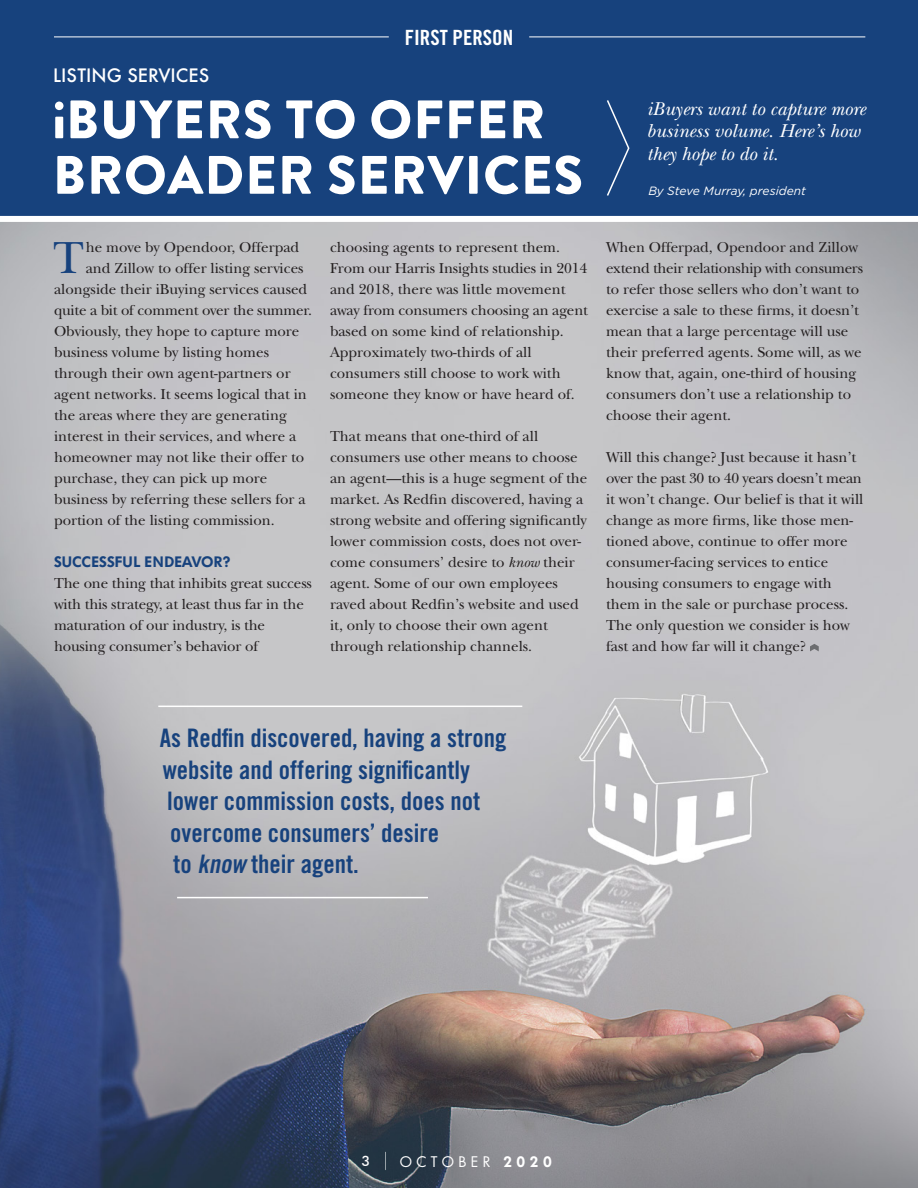
<style>
.page{position:relative;width:918px;height:1188px;background:#fff}
.page>*{position:absolute;margin:0;border:0;box-sizing:border-box;transform-origin:0 0}
.t1{font:900 54px/55.5px "Brandon Grotesque";letter-spacing:.02em;color:#fff}
.t2{font:46.8px "New Baskerville";color:#17427d}
.t3{font:25.5px "Trade Gothic LT Std Bd Cn 20";color:#17427d}
.t4{font:21px "Trade Gothic LT Std Bd Cn 20";color:#fff}
.t5{font:italic 19.5px/22.5px "New Baskerville";color:#fff}
.t6{font:500 18px "Futura";color:#fff}
.t7{font:15px/21px "New Baskerville";color:#231f20}
.t8{font:600 15px "Futura BQ";color:#17427d}
.t9{font:14.25px "Futura Std";letter-spacing:.3em;color:#fff}
.t10{font:500 14.25px "Futura BT";color:#fff}
.t11{font:italic 12px "Gotham";color:#fff}
.s1{font-style:italic}
.s2{font-family:"Futura BQ";font-weight:600;font-size:15px}
</style>
<div class="page">
<img style="left:0;top:222px;width:918px;height:966px">
<svg style="left:385px;top:1152px;width:1px;height:18px"></svg>
<svg style="left:810px;top:644px;width:9px;height:7px"></svg>
<div style="left:0;top:0;width:918px;height:219px;background:#17427d"></div>
<hr style="left:54px;top:37px;width:335px;height:1px;background:#fff">
<hr style="left:529px;top:37px;width:336px;height:1px;background:#fff">
<div style="left:0;top:216px;width:918px;height:6px;background:#fff"></div>
<svg style="left:607px;top:100px;width:23px;height:96px"></svg>
<hr style="left:158px;top:706px;width:364px;height:1px;background:#fff">
<hr style="left:177px;top:897px;width:251px;height:1px;background:#fff">
<p class="t6" style="left:53px;top:63px;width:157px">LISTING SERVICES</p>
<p class="t4" style="left:405px;top:25px;width:110px">FIRST PERSON</p>
<p class="t1" style="left:52px;top:93px;width:532px">iBUYERS TO OFFER<br>BROADER SERVICES</p>
<p class="t5" style="left:647px;top:98px;width:220px">iBuyers want to capture more business volume. Here’s how they hope to do it.</p>
<p class="t11" style="left:648px;top:184px;width:159px">By Steve Murray, president</p>
<p class="t2" style="left:53px;top:231px;width:32px">T</p>
<p class="t7" style="left:86px;top:237px;width:215px">he move by Opendoor, Offerpad</p>
<p class="t7" style="left:86px;top:258px;width:219px">and Zillow to offer listing services</p>
<p class="t7" style="left:54px;top:279px;width:255px">alongside their iBuying services caused</p>
<p class="t7" style="left:54px;top:300px;width:259px">quite a bit of comment over the summer.</p>
<p class="t7" style="left:54px;top:321px;width:247px">Obviously, they hope to capture more</p>
<p class="t7" style="left:54px;top:342px;width:217px">business volume by listing homes</p>
<p class="t7" style="left:54px;top:363px;width:238px">through their own agent-partners or</p>
<p class="t7" style="left:54px;top:384px;width:254px">agent networks. It seems logical that in</p>
<p class="t7" style="left:54px;top:405px;width:234px">the areas where they are generating</p>
<p class="t7" style="left:54px;top:426px;width:244px">interest in their services, and where a</p>
<p class="t7" style="left:54px;top:447px;width:252px">homeowner may not like their offer to</p>
<p class="t7" style="left:54px;top:468px;width:215px">purchase, they can pick up more</p>
<p class="t7" style="left:54px;top:489px;width:253px">business by referring these sellers for a</p>
<p class="t7" style="left:54px;top:510px;width:222px">portion of the listing commission.</p>
<p class="t8" style="left:54px;top:553px;width:178px">SUCCESSFUL ENDEAVOR?</p>
<p class="t7" style="left:54px;top:573px;width:259px">The one thing that inhibits great success with this strategy, at least thus far in the maturation of our industry, is the housing consumer’s behavior of</p>
<p class="t7" style="left:330px;top:237px;width:259px">choosing agents to represent them.<br>From our Harris Insights studies in 2014 and 2018, there was little movement away from consumers choosing an agent based on some kind of relationship.<br>Approximately two-thirds of all consumers still choose to work with someone they know or have heard of.</p>
<p class="t7" style="left:330px;top:426px;width:259px">That means that one-third of all consumers use other means to choose an agent—this is a huge segment of the market. As Redfin discovered, having a strong website and offering significantly lower commission costs, does not over&shy;come consumers’ desire to <span class="s1">know</span> their agent. Some of our own employees raved about Redfin’s website and used it, only to choose their own agent through relationship channels.</p>
<p class="t7" style="left:606px;top:237px;width:259px">When Offerpad, Opendoor and Zillow extend their relationship with consumers to refer those sellers who don’t want to exercise a sale to these firms, it doesn’t mean that a large percentage will use their preferred agents. Some will, as we know that, again, one-third of housing consumers don’t use a relationship to choose their agent.</p>
<p class="t7" style="left:606px;top:447px;width:259px">Will this change? Just because it hasn’t over the past 30 to 40 years doesn’t mean it won’t change. Our belief is that it will change as more firms, like those men&shy;tioned above, continue to offer more consumer-facing services to entice housing consumers to engage with them in the sale or purchase process.<br>The only question we consider is how fast and how far will it change?</p>
<p class="t3" style="left:160px;top:723px;width:348px">As Redfin discovered, having a strong</p>
<p class="t3" style="left:163px;top:754px;width:309px">website and offering significantly</p>
<p class="t3" style="left:167px;top:786px;width:314px">lower commission costs, does not</p>
<p class="t3" style="left:170px;top:817px;width:270px">overcome consumers’ desire</p>
<p class="t3" style="left:173px;top:849px;width:187px">to <span class="s1">know</span> their agent.</p>
<p class="t10" style="left:362px;top:1153px;width:10px">3</p>
<p class="t9" style="left:400px;top:1152px;width:153px">OCTOBER <span class="s2">2020</span></p>
</div>
